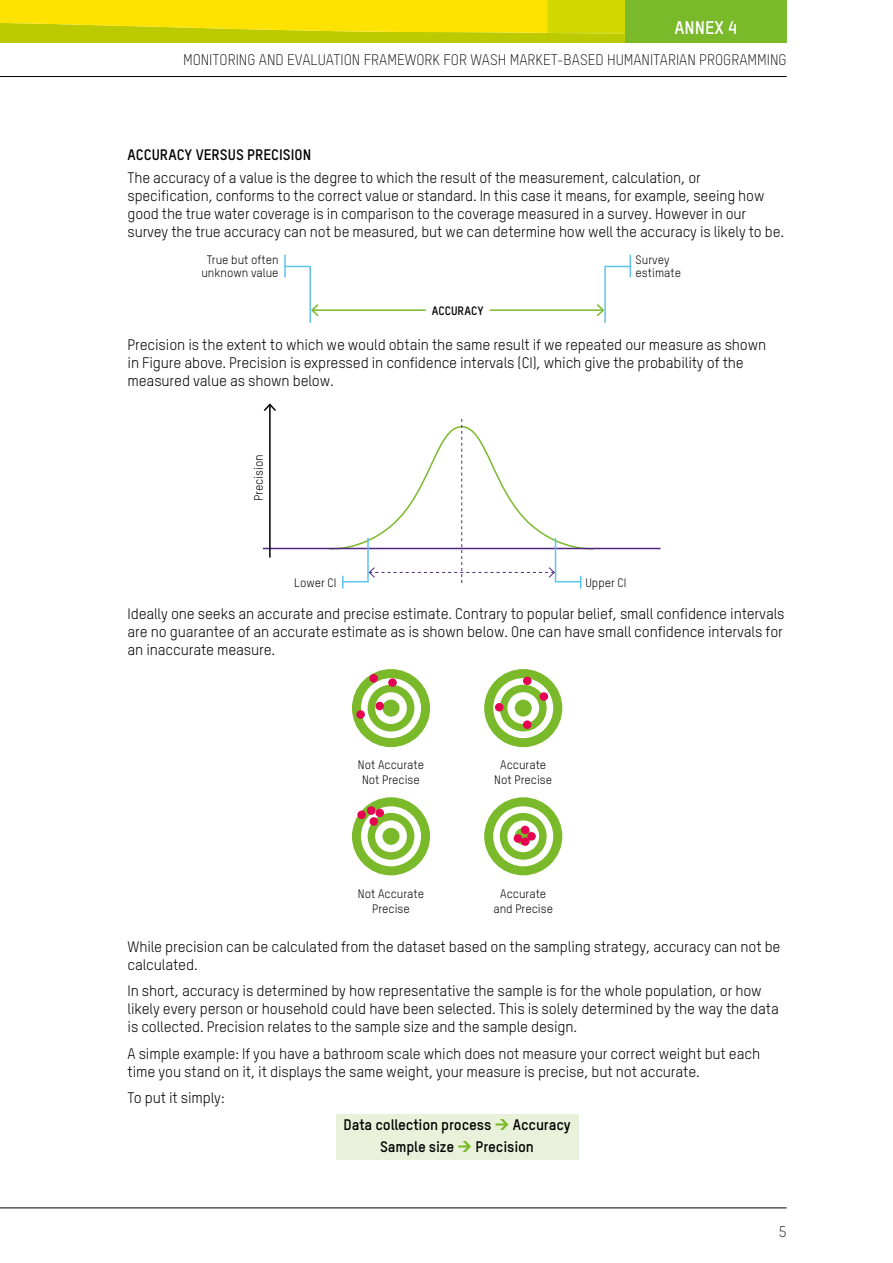
<style>
.page{position:relative;width:893px;height:1263px;background:#fff}
.page>*{position:absolute;margin:0;border:0;box-sizing:border-box;transform-origin:0 0}
.t1{font:700 18px "Oxfam TSTARPRO";color:#fff}
.t2{font:15px/18px "Oxfam TSTARPRO";letter-spacing:-.01em;color:#000}
.t3{font:300 15px "Oxfam TSTARPRO";color:#000}
.t4{font:700 15px "Oxfam TSTARPRO";letter-spacing:-.01em;color:#000}
.t5{font:12px/15px "Oxfam TSTARPRO";color:#000;text-align:center}
.t6{font:700 12px "Oxfam TSTARPRO";color:#000}
</style>
<div class="page">
<div style="left:336px;top:1114px;width:242px;height:23px;background:#e9f1da"></div>
<div style="left:336px;top:1136px;width:242px;height:24px;background:#e9f1da"></div>
<hr style="left:629px;top:255px;width:2px;height:22px;background:#5dc5ed">
<hr style="left:284px;top:255px;width:2px;height:22px;background:#5dc5ed">
<hr style="left:312px;top:309px;width:114px;height:2px;background:#7ab929">
<svg style="left:284px;top:265px;width:36px;height:58px"></svg>
<hr style="left:490px;top:309px;width:113px;height:2px;background:#7ab929">
<svg style="left:595px;top:265px;width:36px;height:58px"></svg>
<hr style="left:263px;top:548px;width:398px;height:1px;background:#522583">
<hr style="left:269px;top:404px;width:2px;height:154px;background:#000">
<svg style="left:264px;top:403px;width:12px;height:10px"></svg>
<svg style="left:328px;top:419px;width:267px;height:170px"></svg>
<div style="left:382px;top:828px;width:17px;height:17px;background:#7ab929;border-radius:50%"></div>
<div style="left:368px;top:813px;width:46px;height:47px;border:8px solid #7ab929;border-radius:50%"></div>
<div style="left:352px;top:797px;width:78px;height:78px;border:9px solid #7ab929;border-radius:50%"></div>
<div style="left:382px;top:700px;width:17px;height:17px;background:#7ab929;border-radius:50%"></div>
<div style="left:368px;top:685px;width:46px;height:46px;border:8px solid #7ab929;border-radius:50%"></div>
<div style="left:352px;top:669px;width:78px;height:78px;border:9px solid #7ab929;border-radius:50%"></div>
<div style="left:515px;top:700px;width:17px;height:17px;background:#7ab929;border-radius:50%"></div>
<div style="left:500px;top:685px;width:47px;height:46px;border:8px solid #7ab929;border-radius:50%"></div>
<div style="left:484px;top:669px;width:78px;height:78px;border:9px solid #7ab929;border-radius:50%"></div>
<svg style="left:515px;top:828px;width:17px;height:17px"></svg>
<div style="left:500px;top:813px;width:47px;height:47px;border:8px solid #7ab929;border-radius:50%"></div>
<div style="left:484px;top:797px;width:78px;height:78px;border:9px solid #7ab929;border-radius:50%"></div>
<div style="left:375px;top:809px;width:9px;height:8px;background:#e50053;border-radius:50%"></div>
<div style="left:521px;top:826px;width:8px;height:8px;background:#e50053;border-radius:50%"></div>
<div style="left:523px;top:720px;width:8px;height:9px;background:#e50053;border-radius:50%"></div>
<div style="left:495px;top:703px;width:8px;height:8px;background:#e50053;border-radius:50%"></div>
<div style="left:523px;top:677px;width:8px;height:8px;background:#e50053;border-radius:50%"></div>
<div style="left:540px;top:692px;width:8px;height:9px;background:#e50053;border-radius:50%"></div>
<div style="left:388px;top:678px;width:9px;height:9px;background:#e50053;border-radius:50%"></div>
<div style="left:369px;top:674px;width:9px;height:9px;background:#e50053;border-radius:50%"></div>
<div style="left:356px;top:710px;width:9px;height:9px;background:#e50053;border-radius:50%"></div>
<div style="left:375px;top:702px;width:9px;height:8px;background:#e50053;border-radius:50%"></div>
<div style="left:527px;top:832px;width:9px;height:8px;background:#e50053;border-radius:50%"></div>
<div style="left:521px;top:837px;width:8px;height:9px;background:#e50053;border-radius:50%"></div>
<div style="left:514px;top:834px;width:8px;height:9px;background:#e50053;border-radius:50%"></div>
<div style="left:367px;top:806px;width:8px;height:9px;background:#e50053;border-radius:50%"></div>
<div style="left:369px;top:817px;width:9px;height:9px;background:#e50053;border-radius:50%"></div>
<div style="left:357px;top:810px;width:9px;height:9px;background:#e50053;border-radius:50%"></div>
<hr style="left:0;top:1207px;width:787px;height:1px;background:#000">
<svg style="left:0;top:0;width:625px;height:43px;background:#e5da00"></svg>
<hr style="left:0;top:76px;width:787px;height:1px;background:#000">
<div style="left:625px;top:0;width:162px;height:43px;background:#7ab929"></div>
<p class="t1" style="left:675px;top:16px;width:64px">ANNEX 4</p>
<p class="t3" style="left:183px;top:51px;width:605px">MONITORING AND EVALUATION FRAMEWORK FOR WASH MARKET-BASED HUMANITARIAN PROGRAMMING</p>
<p class="t4" style="left:128px;top:146px;width:185px">ACCURACY VERSUS PRECISION</p>
<p class="t2" style="left:128px;top:168px;width:658px">The accuracy of a value is the degree to which the result of the measurement, calculation, or specification, conforms to the correct value or standard. In this case it means, for example, seeing how good the true water coverage is in comparison to the coverage measured in a survey. However in our survey the true accuracy can not be measured, but we can determine how well the accuracy is likely to be.</p>
<p class="t5" style="left:201px;top:253px;width:79px;line-height:13.5px">True but often unknown value</p>
<p class="t5" style="left:636px;top:253px;width:47px;line-height:13.5px;text-align:left">Survey estimate</p>
<p class="t6" style="left:432px;top:303px;width:53px">ACCURACY</p>
<p class="t2" style="left:128px;top:335px;width:640px">Precision is the extent to which we would obtain the same result if we repeated our measure as shown in Figure above. Precision is expressed in confidence intervals (CI), which give the probability of the measured value as shown below.</p>
<p class="t5" style="left:251px;top:501px;width:49px;rotate:-90deg">Precision</p>
<p class="t5" style="left:294px;top:575px;width:44px">Lower CI</p>
<p class="t5" style="left:585px;top:575px;width:43px">Upper CI</p>
<p class="t2" style="left:128px;top:605px;width:658px;text-align:justify">Ideally one seeks an accurate and precise estimate. Contrary to popular belief, small confidence intervals are no guarantee of an accurate estimate as is shown below. One can have small confidence intervals for an inaccurate measure.</p>
<p class="t5" style="left:358px;top:757px;width:68px">Not Accurate<br>Not Precise</p>
<p class="t5" style="left:494px;top:757px;width:59px">Accurate<br>Not Precise</p>
<p class="t5" style="left:493px;top:886px;width:61px">Accurate and Precise</p>
<p class="t2" style="left:128px;top:937px;width:654px">While precision can be calculated from the dataset based on the sampling strategy, accuracy can not be calculated.</p>
<p class="t2" style="left:128px;top:982px;width:653px">In short, accuracy is determined by how representative the sample is for the whole population, or how likely every person or household could have been selected. This is solely determined by the way the data is collected. Precision relates to the sample size and the sample design.</p>
<p class="t2" style="left:128px;top:1044px;width:634px">A simple example: If you have a bathroom scale which does not measure your correct weight but each time you stand on it, it displays the same weight, your measure is precise, but not accurate.</p>
<p class="t2" style="left:128px;top:1089px;width:99px">To put it simply:</p>
<p class="t4" style="left:344px;top:1115px;width:149px">Data collection process</p>
<p class="t4" style="left:513px;top:1115px;width:59px">Accuracy</p>
<p class="t4" style="left:380px;top:1137px;width:76px">Sample size</p>
<p class="t4" style="left:476px;top:1137px;width:60px">Precision</p>
<p class="t5" style="left:358px;top:886px;width:68px">Not Accurate<br>Precise</p>
<p class="t3" style="left:779px;top:1222px;width:9px">5</p>
</div>
